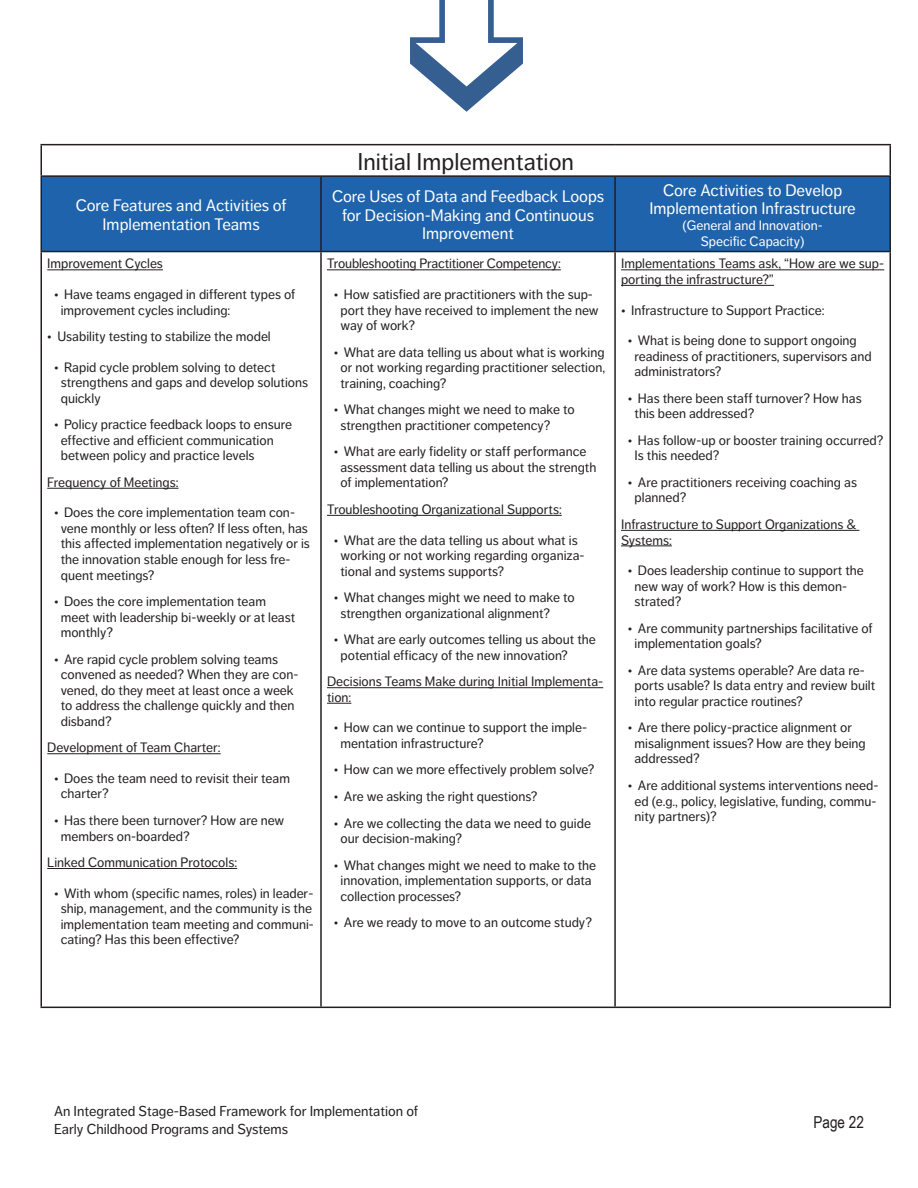
<style>
.page{position:relative;width:918px;height:1188px;background:#fff}
.page>*{position:absolute;margin:0;border:0;box-sizing:border-box;transform-origin:0 0}
.t1{font:24px "Dagny Pro";color:#231f20}
.t2{font:16.5px/19px "Dagny Pro";color:#fff;text-align:center}
.t3{font:16.5px "Arial Narrow";color:#231f20}
.t4{font:14.25px "Dagny Pro";color:#231f20}
.t5{font:13.5px/15.6px "Dagny Pro";color:#231f20}
.t6{font:13.5px/15.5px "Dagny Pro";color:#fff;text-align:center}
.s1{font-size:12.15px}
</style>
<div class="page">
<div style="left:41px;top:176px;width:280px;height:76px;background:#1f63ac"></div>
<div style="left:321px;top:176px;width:294px;height:76px;background:#1f63ac"></div>
<div style="left:615px;top:176px;width:275px;height:76px;background:#1f63ac"></div>
<hr style="left:40px;top:144px;width:281px;height:1px;background:#231f20">
<hr style="left:40px;top:145px;width:2px;height:30px;background:#231f20">
<hr style="left:321px;top:144px;width:294px;height:1px;background:#231f20">
<hr style="left:615px;top:144px;width:276px;height:1px;background:#231f20">
<hr style="left:890px;top:145px;width:1px;height:30px;background:#231f20">
<hr style="left:40px;top:175px;width:281px;height:2px;background:#231f20">
<hr style="left:40px;top:177px;width:2px;height:74px;background:#231f20">
<hr style="left:321px;top:175px;width:294px;height:2px;background:#231f20">
<hr style="left:320px;top:177px;width:2px;height:74px;background:#231f20">
<hr style="left:615px;top:175px;width:276px;height:2px;background:#231f20">
<hr style="left:614px;top:177px;width:2px;height:74px;background:#231f20">
<hr style="left:890px;top:177px;width:1px;height:74px;background:#231f20">
<hr style="left:40px;top:251px;width:281px;height:1px;background:#231f20">
<hr style="left:40px;top:252px;width:2px;height:755px;background:#231f20">
<hr style="left:321px;top:251px;width:294px;height:1px;background:#231f20">
<hr style="left:320px;top:252px;width:2px;height:755px;background:#231f20">
<hr style="left:615px;top:251px;width:276px;height:1px;background:#231f20">
<hr style="left:614px;top:252px;width:2px;height:755px;background:#231f20">
<hr style="left:890px;top:252px;width:1px;height:755px;background:#231f20">
<hr style="left:40px;top:1007px;width:281px;height:1px;background:#231f20">
<hr style="left:321px;top:1007px;width:294px;height:1px;background:#231f20">
<hr style="left:615px;top:1007px;width:276px;height:1px;background:#231f20">
<hr style="left:47px;top:269px;width:116px;height:1px;background:#231f20">
<hr style="left:47px;top:488px;width:132px;height:1px;background:#231f20">
<hr style="left:47px;top:753px;width:174px;height:1px;background:#231f20">
<hr style="left:47px;top:868px;width:190px;height:1px;background:#231f20">
<hr style="left:327px;top:269px;width:234px;height:1px;background:#231f20">
<hr style="left:327px;top:515px;width:235px;height:1px;background:#231f20">
<hr style="left:327px;top:687px;width:276px;height:1px;background:#231f20">
<svg style="left:327px;top:703px;width:24px;height:1px"></svg>
<hr style="left:621px;top:269px;width:263px;height:1px;background:#231f20">
<hr style="left:621px;top:285px;width:153px;height:1px;background:#231f20">
<hr style="left:621px;top:530px;width:238px;height:1px;background:#231f20">
<hr style="left:621px;top:545px;width:51px;height:1px;background:#231f20">
<svg style="left:410px;top:0;width:113px;height:112px"></svg>
<p class="t1" style="left:357px;top:148px;width:218px">Initial Implementation</p>
<p class="t2" style="left:76px;top:196px;width:212px">Core Features and Activities of<br>Implementation Teams</p>
<p class="t2" style="left:332px;top:186px;width:274px">Core Uses of Data and Feedback Loops for Decision-Making and Continuous<br>Improvement</p>
<p class="t2" style="left:649px;top:180px;width:208px">Core Activities to Develop<br>Implementation Infrastructure</p>
<p class="t6" style="left:682px;top:218px;width:142px">(General and Innovation-<br>Specific Capacity)</p>
<p class="t5" style="left:47px;top:256px;width:117px">Improvement Cycles</p>
<p class="t5" style="left:61px;top:287px;width:236px;text-indent:-7px"><span class="s1">•</span> Have teams engaged in different types of improvement cycles including:</p>
<p class="t5" style="left:47px;top:329px;width:225px"><span class="s1">•</span> Usability testing to stabilize the model</p>
<p class="t5" style="left:61px;top:359px;width:249px;text-indent:-7px"><span class="s1">•</span> Rapid cycle problem solving to detect strengthens and gaps and develop solutions quickly</p>
<p class="t5" style="left:61px;top:417px;width:233px;text-indent:-7px"><span class="s1">•</span> Policy practice feedback loops to ensure effective and efficient communication between policy and practice levels</p>
<p class="t5" style="left:47px;top:474px;width:133px">Frequency of Meetings:</p>
<p class="t5" style="left:61px;top:505px;width:251px;text-indent:-7px"><span class="s1">•</span> Does the core implementation team con&shy;vene monthly or less often? If less often, has this affected implementation negatively or is the innovation stable enough for less fre&shy;quent meetings?</p>
<p class="t5" style="left:61px;top:594px;width:236px;text-indent:-7px"><span class="s1">•</span> Does the core implementation team meet with leadership bi-weekly or at least monthly?</p>
<p class="t5" style="left:61px;top:651px;width:239px;text-indent:-7px"><span class="s1">•</span> Are rapid cycle problem solving teams convened as needed? When they are con&shy;vened, do they meet at least once a week to address the challenge quickly and then disband?</p>
<p class="t5" style="left:47px;top:740px;width:175px">Development of Team Charter:</p>
<p class="t5" style="left:61px;top:770px;width:231px;text-indent:-7px"><span class="s1">•</span> Does the team need to revisit their team charter?</p>
<p class="t5" style="left:61px;top:813px;width:225px;text-indent:-7px"><span class="s1">•</span> Has there been turnover? How are new members on-boarded?</p>
<p class="t5" style="left:47px;top:855px;width:191px">Linked Communication Protocols:</p>
<p class="t5" style="left:61px;top:885px;width:255px;text-indent:-7px"><span class="s1">•</span> With whom (specific names, roles) in leader&shy;ship, management, and the community is the implementation team meeting and communi&shy;cating? Has this been effective?</p>
<p class="t5" style="left:327px;top:256px;width:235px">Troubleshooting Practitioner Competency:</p>
<p class="t5" style="left:341px;top:287px;width:260px;text-indent:-7px"><span class="s1">•</span> How satisfied are practitioners with the sup&shy;port they have received to implement the new way of work?</p>
<p class="t5" style="left:341px;top:344px;width:266px;text-align:justify;text-indent:-7px"><span class="s1">•</span> What are data telling us about what is working or not working regarding practitioner selection, training, coaching?</p>
<p class="t5" style="left:341px;top:402px;width:236px;text-indent:-7px"><span class="s1">•</span> What changes might we need to make to strengthen practitioner competency?</p>
<p class="t5" style="left:341px;top:444px;width:257px;text-indent:-7px"><span class="s1">•</span> What are early fidelity or staff performance assessment data telling us about the strength of implementation?</p>
<p class="t5" style="left:327px;top:502px;width:236px">Troubleshooting Organizational Supports:</p>
<p class="t5" style="left:341px;top:532px;width:246px;text-indent:-7px"><span class="s1">•</span> What are the data telling us about what is working or not working regarding organiza&shy;tional and systems supports?</p>
<p class="t5" style="left:341px;top:590px;width:236px;text-indent:-7px"><span class="s1">•</span> What changes might we need to make to strengthen organizational alignment?</p>
<p class="t5" style="left:341px;top:632px;width:257px;text-indent:-7px"><span class="s1">•</span> What are early outcomes telling us about the potential efficacy of the new innovation?</p>
<p class="t5" style="left:327px;top:674px;width:278px">Decisions Teams Make during Initial Implementa&shy;tion:</p>
<p class="t5" style="left:341px;top:720px;width:248px;text-indent:-7px"><span class="s1">•</span> How can we continue to support the imple&shy;mentation infrastructure?</p>
<p class="t5" style="left:334px;top:762px;width:262px"><span class="s1">•</span> How can we more effectively problem solve?</p>
<p class="t5" style="left:334px;top:789px;width:205px"><span class="s1">•</span> Are we asking the right questions?</p>
<p class="t5" style="left:341px;top:815px;width:252px;text-indent:-7px"><span class="s1">•</span> Are we collecting the data we need to guide our decision-making?</p>
<p class="t5" style="left:341px;top:857px;width:257px;text-indent:-7px"><span class="s1">•</span> What changes might we need to make to the innovation, implementation supports, or data collection processes?</p>
<p class="t5" style="left:334px;top:915px;width:260px"><span class="s1">•</span> Are we ready to move to an outcome study?</p>
<p class="t5" style="left:621px;top:256px;width:265px">Implementations Teams ask, “How are we sup&shy;porting the infrastructure?”</p>
<p class="t5" style="left:621px;top:302px;width:205px"><span class="s1">•</span> Infrastructure to Support Practice:</p>
<p class="t5" style="left:635px;top:333px;width:239px;text-indent:-7px"><span class="s1">•</span> What is being done to support ongoing readiness of practitioners, supervisors and administrators?</p>
<p class="t5" style="left:635px;top:390px;width:229px;text-indent:-7px"><span class="s1">•</span> Has there been staff turnover? How has this been addressed?</p>
<p class="t5" style="left:635px;top:432px;width:250px;text-indent:-7px"><span class="s1">•</span> Has follow-up or booster training occurred?<br>Is this needed?</p>
<p class="t5" style="left:635px;top:474px;width:224px;text-indent:-7px"><span class="s1">•</span> Are practitioners receiving coaching as planned?</p>
<p class="t5" style="left:621px;top:517px;width:237px">Infrastructure to Support Organizations &amp;<br>Systems:</p>
<p class="t5" style="left:635px;top:563px;width:231px;text-indent:-7px"><span class="s1">•</span> Does leadership continue to support the new way of work? How is this demon&shy;strated?</p>
<p class="t5" style="left:635px;top:620px;width:239px;text-indent:-7px"><span class="s1">•</span> Are community partnerships facilitative of implementation goals?</p>
<p class="t5" style="left:635px;top:662px;width:242px;text-indent:-7px"><span class="s1">•</span> Are data systems operable? Are data re&shy;ports usable? Is data entry and review built into regular practice routines?</p>
<p class="t5" style="left:635px;top:720px;width:233px;text-indent:-7px"><span class="s1">•</span> Are there policy-practice alignment or misalignment issues? How are they being addressed?</p>
<p class="t5" style="left:635px;top:778px;width:245px;text-indent:-7px"><span class="s1">•</span> Are additional systems interventions need&shy;ed (e.g., policy, legislative, funding, commu&shy;nity partners)?</p>
<p class="t4" style="left:54px;top:1103px;width:366px">An Integrated Stage-Based Framework for Implementation of</p>
<p class="t4" style="left:54px;top:1121px;width:236px">Early Childhood Programs and Systems</p>
<p class="t3" style="left:814px;top:1110px;width:52px">Page 22</p>
</div>
